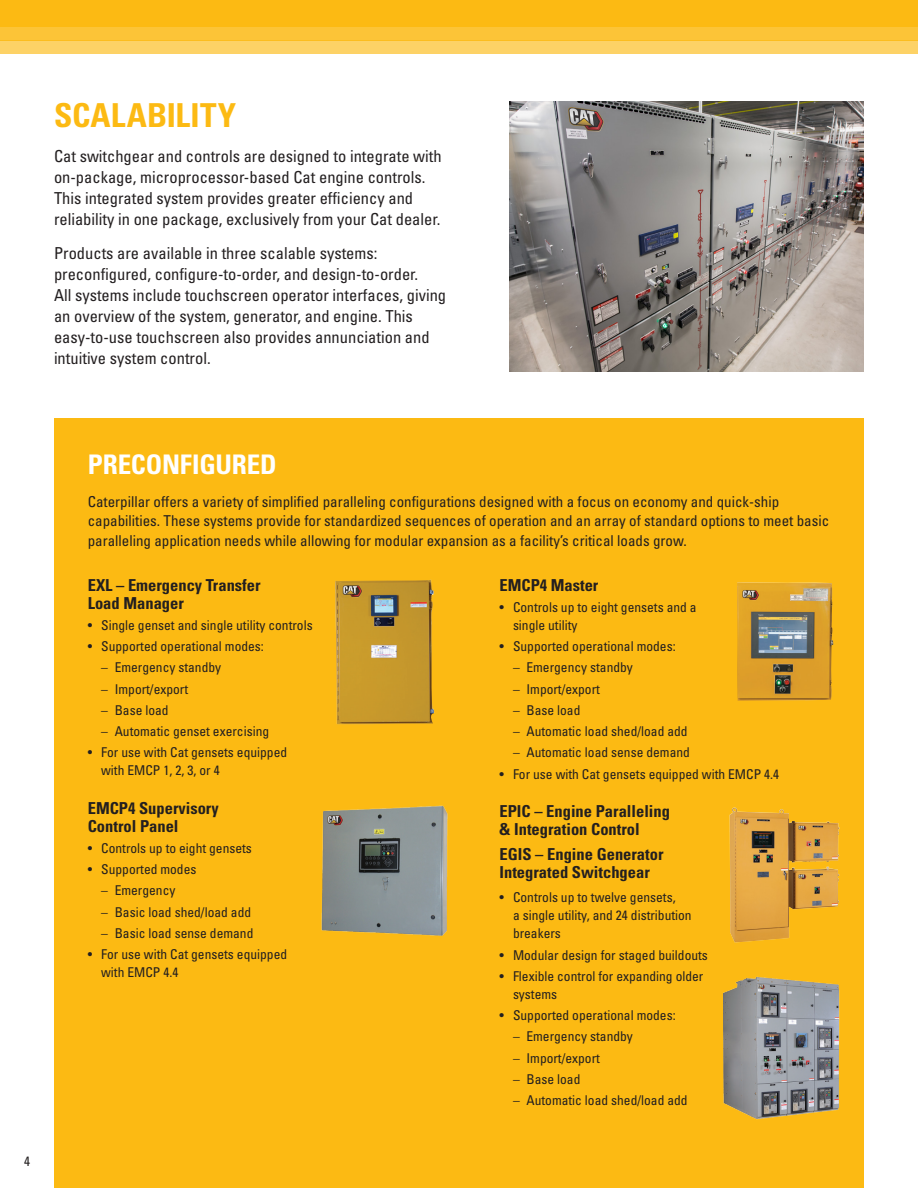
<style>
.page{position:relative;width:918px;height:1188px;background:#fff}
.page>*{position:absolute;margin:0;border:0;box-sizing:border-box;transform-origin:0 0}
.t1{font:700 condensed 33px "Univers";letter-spacing:.005em;color:#fcba13}
.t2{font:700 condensed 27px "Univers";letter-spacing:-.005em;color:#fff}
.t3{font:condensed 16.5px/21px "Univers";color:#231f20}
.t4{font:700 condensed 16.5px/18px "Univers";color:#231f20}
.t5{font:condensed 15px/19.5px "Univers";color:#231f20}
.t6{font:condensed 13.5px/18px "Univers";color:#231f20}
</style>
<div class="page">
<div style="left:54px;top:418px;width:810px;height:770px;background:#fcba13"></div>
<img style="left:510px;top:101px;width:354px;height:270px">
<img style="left:737px;top:582px;width:97px;height:119px">
<img style="left:724px;top:976px;width:116px;height:144px">
<img style="left:730px;top:808px;width:4px;height:130px">
<img style="left:321px;top:805px;width:127px;height:131px">
<div style="left:0;top:0;width:918px;height:27px;background:#fcba13"></div>
<div style="left:0;top:27px;width:918px;height:13px;background:#fcc437"></div>
<div style="left:0;top:40px;width:918px;height:14px;background:#fdd266"></div>
<img style="left:335px;top:580px;width:100px;height:144px">
<p class="t1" style="left:54px;top:96px;width:184px">SCALABILITY</p>
<p class="t3" style="left:54px;top:145px;width:389px">Cat switchgear and controls are designed to integrate with on-package, microprocessor-based Cat engine controls.<br>This integrated system provides greater efficiency and reliability in one package, exclusively from your Cat dealer.</p>
<p class="t3" style="left:54px;top:243px;width:394px">Products are available in three scalable systems: preconfigured, configure-to-order, and design-to-order.<br>All systems include touchscreen operator interfaces, giving an overview of the system, generator, and engine. This easy-to-use touchscreen also provides annunciation and intuitive system control.</p>
<p class="t6" style="left:24px;top:1152px;width:7px">4</p>
<p class="t2" style="left:88px;top:448px;width:190px">PRECONFIGURED</p>
<p class="t5" style="left:88px;top:491px;width:743px">Caterpillar offers a variety of simplified paralleling configurations designed with a focus on economy and quick-ship capabilities. These systems provide for standardized sequences of operation and an array of standard options to meet basic paralleling application needs while allowing for modular expansion as a facility’s critical loads grow.</p>
<p class="t4" style="left:88px;top:576px;width:174px">EXL – Emergency Transfer<br>Load Manager</p>
<p class="t6" style="left:88px;top:616px;width:226px">• Single genset and single utility controls</p>
<p class="t6" style="left:88px;top:637px;width:178px">• Supported operational modes:</p>
<p class="t6" style="left:101px;top:658px;width:121px">– Emergency standby</p>
<p class="t6" style="left:101px;top:680px;width:88px">– Import/export</p>
<p class="t6" style="left:101px;top:701px;width:69px">– Base load</p>
<p class="t6" style="left:101px;top:722px;width:169px">– Automatic genset exercising</p>
<p class="t6" style="left:101px;top:743px;width:187px;text-indent:-14px">• For use with Cat gensets equipped with EMCP 1, 2, 3, or 4</p>
<p class="t4" style="left:88px;top:799px;width:133px">EMCP4 Supervisory<br>Control Panel</p>
<p class="t6" style="left:88px;top:839px;width:166px">• Controls up to eight gensets</p>
<p class="t6" style="left:88px;top:860px;width:110px">• Supported modes</p>
<p class="t6" style="left:101px;top:881px;width:76px">– Emergency</p>
<p class="t6" style="left:101px;top:903px;width:151px">– Basic load shed/load add</p>
<p class="t6" style="left:101px;top:924px;width:154px">– Basic load sense demand</p>
<p class="t6" style="left:101px;top:945px;width:187px;text-indent:-14px">• For use with Cat gensets equipped with EMCP 4.4</p>
<p class="t4" style="left:500px;top:576px;width:100px">EMCP4 Master</p>
<p class="t6" style="left:513px;top:598px;width:185px;text-indent:-14px">• Controls up to eight gensets and a single utility</p>
<p class="t6" style="left:500px;top:637px;width:178px">• Supported operational modes:</p>
<p class="t6" style="left:513px;top:658px;width:121px">– Emergency standby</p>
<p class="t6" style="left:513px;top:680px;width:88px">– Import/export</p>
<p class="t6" style="left:513px;top:701px;width:69px">– Base load</p>
<p class="t6" style="left:513px;top:722px;width:176px">– Automatic load shed/load add</p>
<p class="t6" style="left:513px;top:743px;width:178px">– Automatic load sense demand</p>
<p class="t6" style="left:500px;top:765px;width:281px">• For use with Cat gensets equipped with EMCP 4.4</p>
<p class="t4" style="left:500px;top:802px;width:172px">EPIC – Engine Paralleling &amp; Integration Control</p>
<p class="t4" style="left:500px;top:845px;width:166px">EGIS – Engine Generator<br>Integrated Switchgear</p>
<p class="t6" style="left:513px;top:888px;width:180px;text-indent:-14px">• Controls up to twelve gensets,<br>a single utility, and 24 distribution breakers</p>
<p class="t6" style="left:500px;top:946px;width:210px">• Modular design for staged buildouts</p>
<p class="t6" style="left:513px;top:967px;width:192px;text-indent:-14px">• Flexible control for expanding older systems</p>
<p class="t6" style="left:500px;top:1006px;width:178px">• Supported operational modes:</p>
<p class="t6" style="left:513px;top:1027px;width:121px">– Emergency standby</p>
<p class="t6" style="left:513px;top:1049px;width:88px">– Import/export</p>
<p class="t6" style="left:513px;top:1070px;width:69px">– Base load</p>
<p class="t6" style="left:513px;top:1091px;width:176px">– Automatic load shed/load add</p>
</div>
